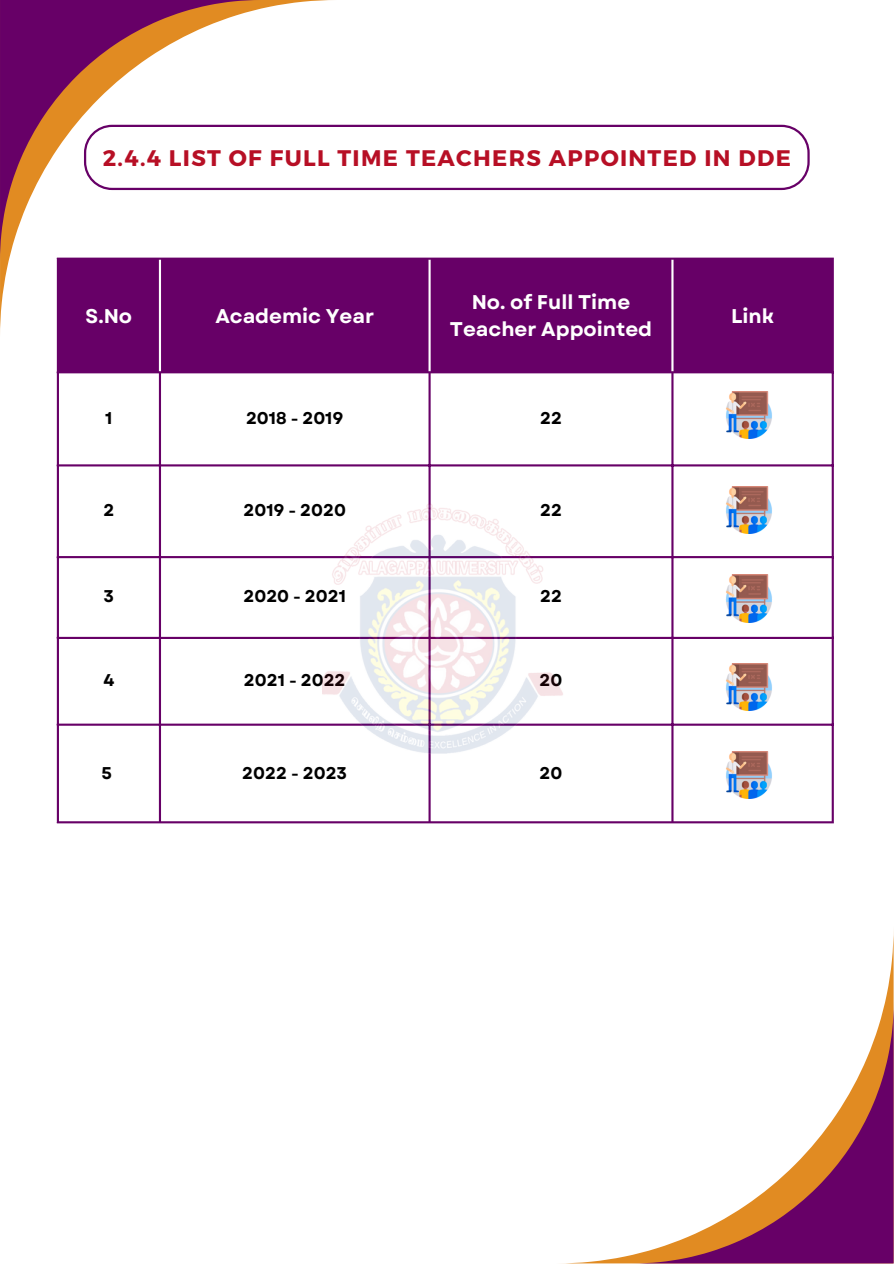
<style>
.page{position:relative;width:894px;height:1264px;background:#fff}
.page>*{position:absolute;margin:0;border:0;box-sizing:border-box;transform-origin:0 0}
.t1{font:700 22.5px "Montserrat";letter-spacing:.06em;color:#b70f25}
.t2{font:700 19.8px/27px "Garet";color:#fff;text-align:center}
.t3{font:700 16.95px "Garet";color:#000}
</style>
<div class="page">
<svg style="left:0;top:0;width:336px;height:336px"></svg>
<svg style="left:0;top:0;width:261px;height:261px"></svg>
<svg style="left:632px;top:1002px;width:261px;height:261px"></svg>
<div style="left:59px;top:260px;width:772px;height:111px;background:#670067"></div>
<hr style="left:57px;top:260px;width:2px;height:561px;background:#670067">
<hr style="left:159px;top:373px;width:2px;height:448px;background:#670067">
<hr style="left:428px;top:373px;width:2px;height:448px;background:#670067">
<hr style="left:671px;top:373px;width:2px;height:448px;background:#670067">
<hr style="left:831px;top:260px;width:2px;height:561px;background:#670067">
<hr style="left:57px;top:257px;width:776px;height:3px;background:#670067">
<hr style="left:57px;top:371px;width:776px;height:2px;background:#670067">
<hr style="left:57px;top:464px;width:776px;height:2px;background:#670067">
<hr style="left:57px;top:556px;width:776px;height:2px;background:#670067">
<hr style="left:57px;top:637px;width:776px;height:2px;background:#670067">
<hr style="left:57px;top:723px;width:776px;height:2px;background:#670067">
<hr style="left:57px;top:821px;width:776px;height:2px;background:#670067">
<hr style="left:159px;top:260px;width:2px;height:111px;background:#fff">
<hr style="left:428px;top:260px;width:2px;height:111px;background:#fff">
<hr style="left:671px;top:260px;width:2px;height:111px;background:#fff">
<svg style="left:84px;top:125px;width:725px;height:65px"></svg>
<img style="left:726px;top:391px;width:46px;height:47px">
<img style="left:323px;top:499px;width:247px;height:265px">
<img style="left:726px;top:486px;width:46px;height:48px">
<img style="left:726px;top:575px;width:46px;height:47px">
<img style="left:726px;top:663px;width:46px;height:47px">
<img style="left:726px;top:751px;width:46px;height:47px">
<h1 class="t1" style="left:103px;top:144px;width:689px">2.4.4 LIST OF FULL TIME TEACHERS APPOINTED IN DDE</h1>
<p class="t2" style="left:86px;top:302px;width:48px">S.No</p>
<h2 class="t2" style="left:215px;top:302px;width:160px">Academic Year</h2>
<h5 class="t2" style="left:450px;top:289px;width:204px">No. of Full Time<br>Teacher Appointed</h5>
<p class="t3" style="left:105px;top:406px;width:9px">1</p>
<h1 class="t3" style="left:246px;top:406px;width:99px">2018 - 2019</h1>
<h3 class="t3" style="left:540px;top:406px;width:23px">22</h3>
<p class="t3" style="left:103px;top:498px;width:12px">2</p>
<p class="t3" style="left:243px;top:498px;width:104px">2019 - 2020</p>
<p class="t3" style="left:540px;top:498px;width:23px">22</p>
<p class="t3" style="left:104px;top:584px;width:12px">3</p>
<h4 class="t3" style="left:243px;top:584px;width:104px">2020 - 2021</h4>
<p class="t3" style="left:540px;top:584px;width:23px">22</p>
<p class="t3" style="left:103px;top:668px;width:12px">4</p>
<p class="t3" style="left:244px;top:668px;width:103px">2021 - 2022</p>
<p class="t3" style="left:539px;top:668px;width:24px">20</p>
<p class="t3" style="left:102px;top:760px;width:12px">5</p>
<p class="t3" style="left:242px;top:760px;width:106px">2022 - 2023</p>
<p class="t3" style="left:539px;top:760px;width:24px">20</p>
<p class="t2" style="left:730px;top:302px;width:45px">Link</p>
</div>
